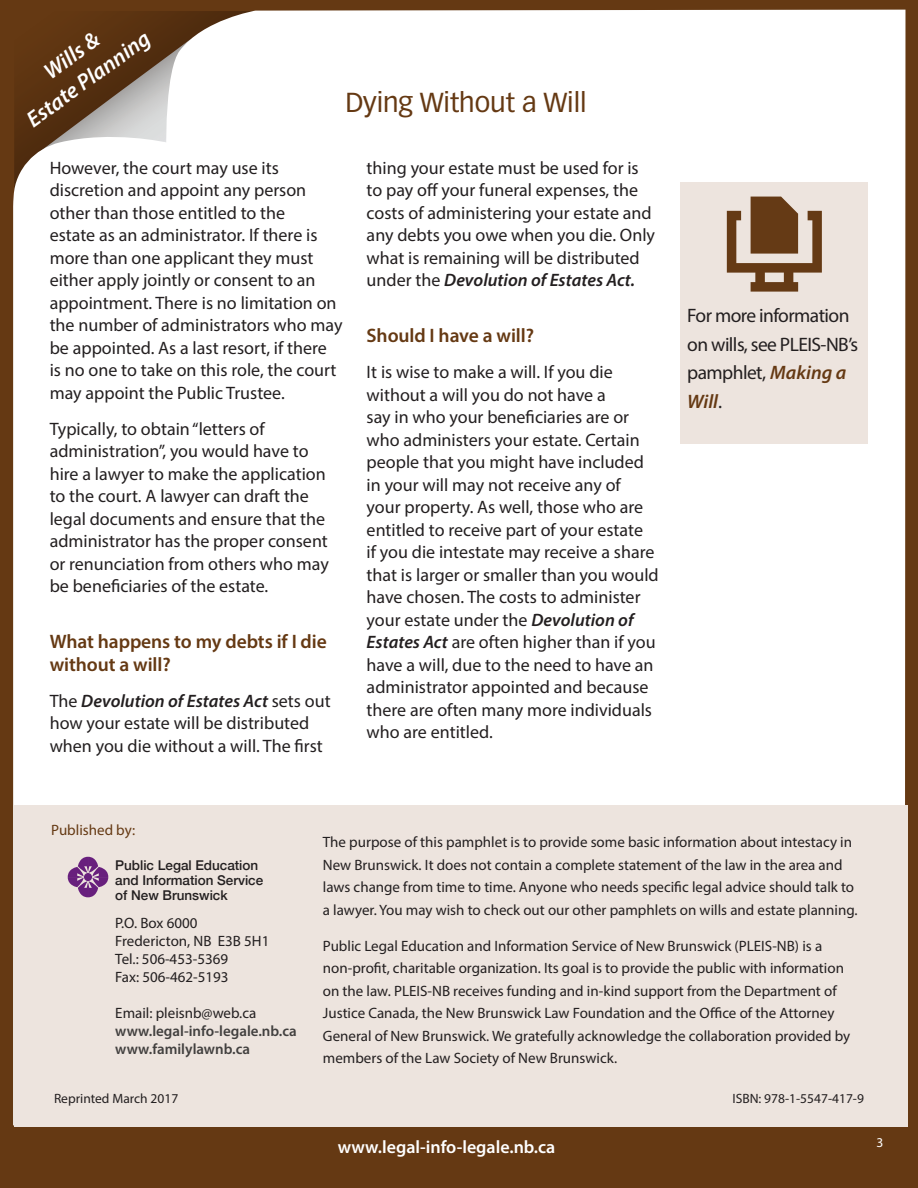
<style>
.page{position:relative;width:918px;height:1188px;background:#653913}
.page>*{position:absolute;margin:0;border:0;box-sizing:border-box;transform-origin:0 0}
.Questions{font:27px "Vectora LT Pro";letter-spacing:-.005em;color:#653913}
.t1{font:italic 600 22.5px/28.5px "Myriad Pro";color:#fff;text-align:center}
.Text{font:19.5px/28.5px "Myriad Pro";letter-spacing:-.03em;color:#231f20}
.Questions-2{font:600 19.5px/22.5px "Myriad Pro";letter-spacing:-.005em;color:#653913}
.Text-2{font:18px/22.5px "Myriad Pro";color:#231f20}
.adressses{font:600 18px "Myriad Pro";color:#fff}
.Text-3{font:15px/22.5px "Myriad Pro";color:#231f20}
.addresss{font:15px "Myriad Pro";color:#231f20}
.addresss-2{font:600 15px "Myriad Pro";color:#42403f}
.adressses-2{font:15px "Myriad Pro";color:#653913}
.addresss-3{font:500 13.5px/15px "Helvetica Neue";color:#231f20}
.Text-4{font:13.5px "Myriad Pro";color:#231f20}
.t2{font:13.5px "Myriad Pro";color:#fff}
.s1{font-weight:600;font-style:italic}
.s2{font-weight:600;font-style:italic;color:#653913}
</style>
<div class="page">
<div style="left:13px;top:10px;width:892px;height:1115px;background:#fff"></div>
<div style="left:680px;top:183px;width:188px;height:261px;background:#ede4de"></div>
<div style="left:14px;top:805px;width:893px;height:321px;background:#ede4de"></div>
<svg style="left:68px;top:857px;width:40px;height:40px"></svg>
<div style="left:84px;top:873px;width:8px;height:8px;background:#681f7d;border-radius:50%"></div>
<svg style="left:727px;top:197px;width:95px;height:95px"></svg>
<p class="t1" style="left:4px;top:87px;width:148px;rotate:-36deg">Wills &amp;<br>Estate Planning</p>
<p class="Questions" style="left:345px;top:86px;width:243px">Dying Without a Will</p>
<p class="Text-2" style="left:50px;top:156px;width:294px">However, the court may use its discretion and appoint any person other than those entitled to the<br>estate as an administrator If. there is more than one applicant they must either apply jointly or consent to an appointment. There is no limitation on the number of administrators who may be appointed. As a last resort if, there is no one to take on this role, the court may appoint the Public Trustee.</p>
<p class="Text-2" style="left:50px;top:417px;width:281px">Typically to, obtain“letters of administration ,” you would have to hire a lawyer to make the application to the court A. lawyer can draft the legal documents and ensure that the administrator has the proper consent or renunciation from others who may be beneficiaries of the estate.</p>
<p class="Questions-2" style="left:50px;top:630px;width:279px">What happens to my debts Iif die without a will?</p>
<p class="Text-2" style="left:50px;top:689px;width:282px">The <span class="s1">Devolution of Estates Act</span> sets out how your estate will be distributed when you die without a will. The first</p>
<p class="Text-2" style="left:367px;top:156px;width:290px">thing your estate must be used for is to pay off your funeral expenses, the costs of administering your estate and any debts you owe when you die. Only what is remaining will be distributed under the <span class="s1">Devolution of Estates Act.</span></p>
<p class="Questions-2" style="left:367px;top:324px;width:169px">Should I have a will?</p>
<p class="Text-2" style="left:367px;top:361px;width:294px">isIt wise to make a will If. you die without a will you do not have a<br>say in who your beneficiaries are or who administers your estate. Certain people that you might have included in your will may not receive any of your property. As well, those who are entitled to receive part of your estate<br>if you die intestate may receive a share that is larger or smaller than you would have chosen. The costs to administer your estate under the <span class="s1">Devolution of Estates Act</span> are often higher than if you have a will, due to the need to have an administrator appointed and because there are often many more individuals who are entitled.</p>
<p class="Text" style="left:687px;top:301px;width:172px">For more information on wills, see PLEIS-NBs’ pamphlet, <span class="s2">Making a<br>Will</span>.</p>
<p class="adressses-2" style="left:51px;top:821px;width:85px">Published by:</p>
<p class="addresss-3" style="left:115px;top:856px;width:149px">Public Legal Education and Information Service of New Brunswick</p>
<p class="addresss" style="left:115px;top:914px;width:84px">O.P . Box 6000</p>
<p class="addresss" style="left:115px;top:932px;width:156px">Fredericton, N B H5B3E 1</p>
<p class="addresss" style="left:115px;top:950px;width:114px">Tel.: 506-453-5369</p>
<p class="addresss" style="left:115px;top:968px;width:115px">Fax: 506-462-5193</p>
<p class="addresss" style="left:115px;top:1004px;width:143px">Email: pleisnb@web.ca</p>
<p class="addresss-2" style="left:115px;top:1022px;width:183px">www.legal-info-legale.nb.ca</p>
<p class="addresss-2" style="left:115px;top:1040px;width:136px">www.familylawnb.ca</p>
<p class="Text-4" style="left:54px;top:1090px;width:126px">Reprinted March 2017</p>
<p class="Text-3" style="left:323px;top:831px;width:531px">The purpose of this pamphlet is to provide some basic information about intestacy in</p>
<p class="Text-3" style="left:323px;top:853px;width:536px">New Brunswick It. does not contain a complete statement of the law in the area and laws change from time to time. Anyone who needs specific legal advice should talk to a lawyer. You may wish to check out our other pamphlets on wills and estate planning.</p>
<p class="Text-3" style="left:323px;top:934px;width:529px">Public Legal Education and Information Service of New Brunswick (PLEIS-NB) is a non-profit, charitable organization. Its goal is to provide the public with information on the law. PLEIS-NB receives funding and in-kind support from the Department of Justice Canada, the New Brunswick Law Foundation and the Office of the Attorney General of New Brunswick. We gratefully acknowledge the collaboration provided by members of the Law Society of New Brunswick.</p>
<p class="Text-4" style="left:733px;top:1090px;width:133px">ISBN: 978-1-5547-417-9</p>
<p class="adressses" style="left:338px;top:1136px;width:219px">www.legal-info-legale.nb.ca</p>
<p class="t2" style="left:876px;top:1135px;width:8px">3</p>
</div>
